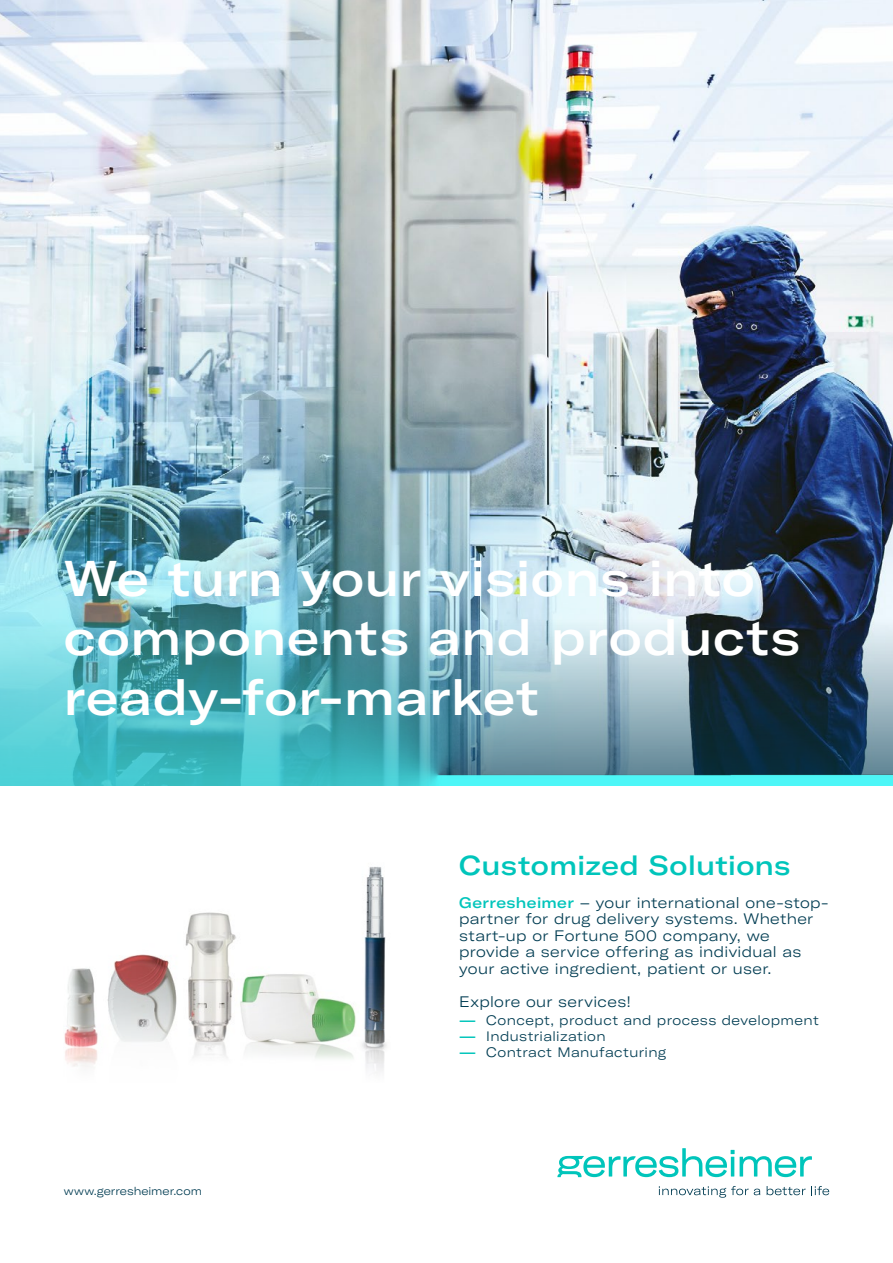
<style>
.page{position:relative;width:893px;height:1263px;background:#fff}
.page>*{position:absolute;margin:0;border:0;box-sizing:border-box;transform-origin:0 0}
.t1{font:500 expanded 49.5px/59.4px "GT America";letter-spacing:.015em;color:#fff}
.t2{font:500 expanded 27px "GT America";letter-spacing:.02em;color:#00c5bb}
.t3{font:300 expanded 15px/16.5px "GT America";letter-spacing:.02em;color:#003c52}
.t4{font:300 expanded 13.5px "GT America";letter-spacing:.03em;color:#003c52}
.t5{font:300 expanded 11.25px "GT America";color:#003c52}
.s1{font-weight:500;color:#00c5bb}
</style>
<div class="page">
<img style="left:0;top:0;width:893px;height:330px">
<img style="left:0;top:330px;width:893px;height:456px">
<svg style="left:557px;top:1148px;width:255px;height:29px"></svg>
<svg style="left:659px;top:1186px;width:101px;height:12px"></svg>
<svg style="left:767px;top:1186px;width:62px;height:9px"></svg>
<img style="left:64px;top:867px;width:323px;height:206px">
<h1 class="t1" style="left:64px;top:548px;width:738px">We turn your visions into components and products ready-for-market</h1>
<p class="t5" style="left:64px;top:1184px;width:140px">www.gerresheimer.com</p>
<h2 class="t2" style="left:459px;top:849px;width:333px">Customized Solutions</h2>
<p class="t3" style="left:459px;top:894px;width:371px"><span class="s1">Gerresheimer</span> – your international one-stop&shy;partner for drug delivery systems. Whether start-up or Fortune 500 company, we provide a service offering as individual as your active ingredient, patient or user.</p>
<p class="t3" style="left:459px;top:993px;width:173px">Explore our services!</p>
<p class="t4" style="left:459px;top:1012px;width:361px"><span class="s1">—</span> Concept, product and process development</p>
<p class="t4" style="left:459px;top:1028px;width:148px"><span class="s1">—</span> Industrialization</p>
<p class="t4" style="left:459px;top:1044px;width:209px"><span class="s1">—</span> Contract Manufacturing</p>
</div>
